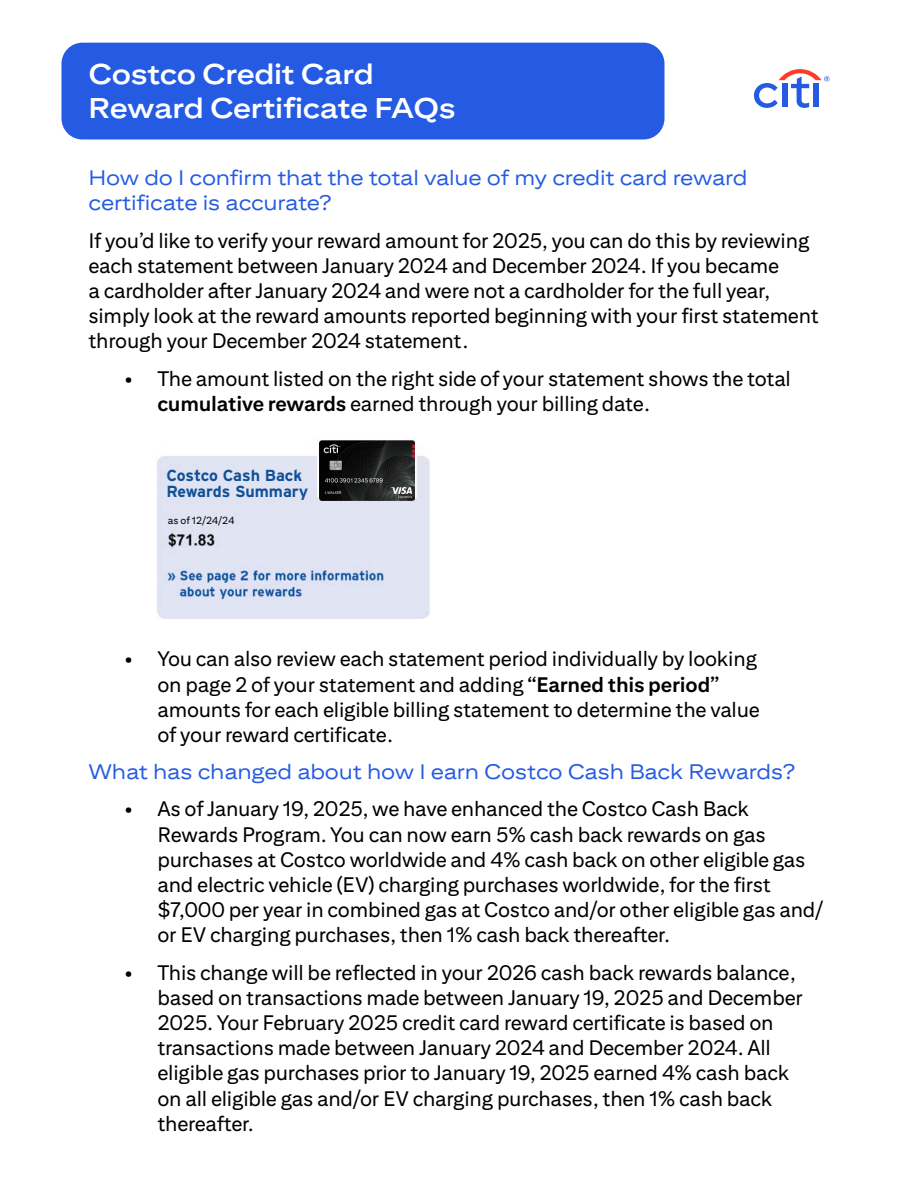
<style>
.page{position:relative;width:918px;height:1188px;background:#fff}
.page>*{position:absolute;margin:0;border:0;box-sizing:border-box;transform-origin:0 0}
.t1{font:700 28.5px/34.2px "Citi Sans Display";letter-spacing:-.01em;color:#fff}
.t2{font:21px/25.2px "Citi Sans Text";letter-spacing:-.01em;color:#000}
.t3{font:21px/25.2px "Citi Sans Display";letter-spacing:-.01em;color:#255be3}
.t4{font:700 16.05px/16.5px "Interstate";letter-spacing:-.01em;color:#0e5198}
.t5{font:10.35px "Citi Sans Text";letter-spacing:-.005em;color:#000}
.s1{font-weight:700}
</style>
<div class="page">
<div style="left:62px;top:43px;width:602px;height:97px;background:#255be3;border-radius:21px"></div>
<img style="left:156px;top:440px;width:274px;height:178px">
<div style="left:168px;top:513px;width:96px;height:13px;background:#e0e3f2"></div>
<img style="left:320px;top:441px;width:94px;height:59px">
<div style="left:167px;top:468px;width:147px;height:37px;background:#e0e3f2"></div>
<svg style="left:754px;top:69px;width:75px;height:39px"></svg>
<h1 class="t1" style="left:89px;top:56px;width:369px">Costco Credit Card<br>Reward Certificate FAQs</h1>
<h2 class="t3" style="left:88px;top:165px;width:661px">How do I confirm that the total value of my credit card reward certificate is accurate?</h2>
<p class="t2" style="left:88px;top:227px;width:732px">If you’d like to verify your reward amount for 2025, you can do this by reviewing each statement between January 2024 and December 2024. If you became<br>a cardholder after January 2024 and were not a cardholder for the full year, simply look at the reward amounts reported beginning with your first statement through your December 2024 statement.</p>
<p class="t2" style="left:124px;top:365px;width:10px">•</p>
<p class="t2" style="left:157px;top:365px;width:635px">The amount listed on the right side of your statement shows the total <span class="s1">cumulative rewards</span> earned through your billing date.</p>
<p class="t4" style="left:167px;top:467px;width:143px">Costco Cash Back<br>Rewards Summary</p>
<p class="t5" style="left:168px;top:515px;width:68px">as of 12/24/24</p>
<p class="t2" style="left:157px;top:646px;width:604px;text-indent:-33px">• You can also review each statement period individually by looking on page 2 of your statement and adding <span class="s1">“Earned this period” </span>amounts for each eligible billing statement to determine the value of your reward certificate.</p>
<h2 class="t3" style="left:88px;top:759px;width:708px">What has changed about how I earn Costco Cash Back Rewards?</h2>
<p class="t2" style="left:157px;top:796px;width:668px;text-indent:-33px">• As of January 19, 2025, we have enhanced the Costco Cash Back Rewards Program. You can now earn 5% cash back rewards on gas purchases at Costco worldwide and 4% cash back on other eligible gas and electric vehicle (EV) charging purchases worldwide, for the first $7,000 per year in combined gas at Costco and/or other eligible gas and/ or EV charging purchases, then 1% cash back thereafter.</p>
<p class="t2" style="left:157px;top:959px;width:647px;text-indent:-33px">• This change will be reflected in your 2026 cash back rewards balance, based on transactions made between January 19, 2025 and December 2025. Your February 2025 credit card reward certificate is based on transactions made between January 2024 and December 2024. All eligible gas purchases prior to January 19, 2025 earned 4% cash back on all eligible gas and/or EV charging purchases, then 1% cash back thereafter.</p>
</div>
